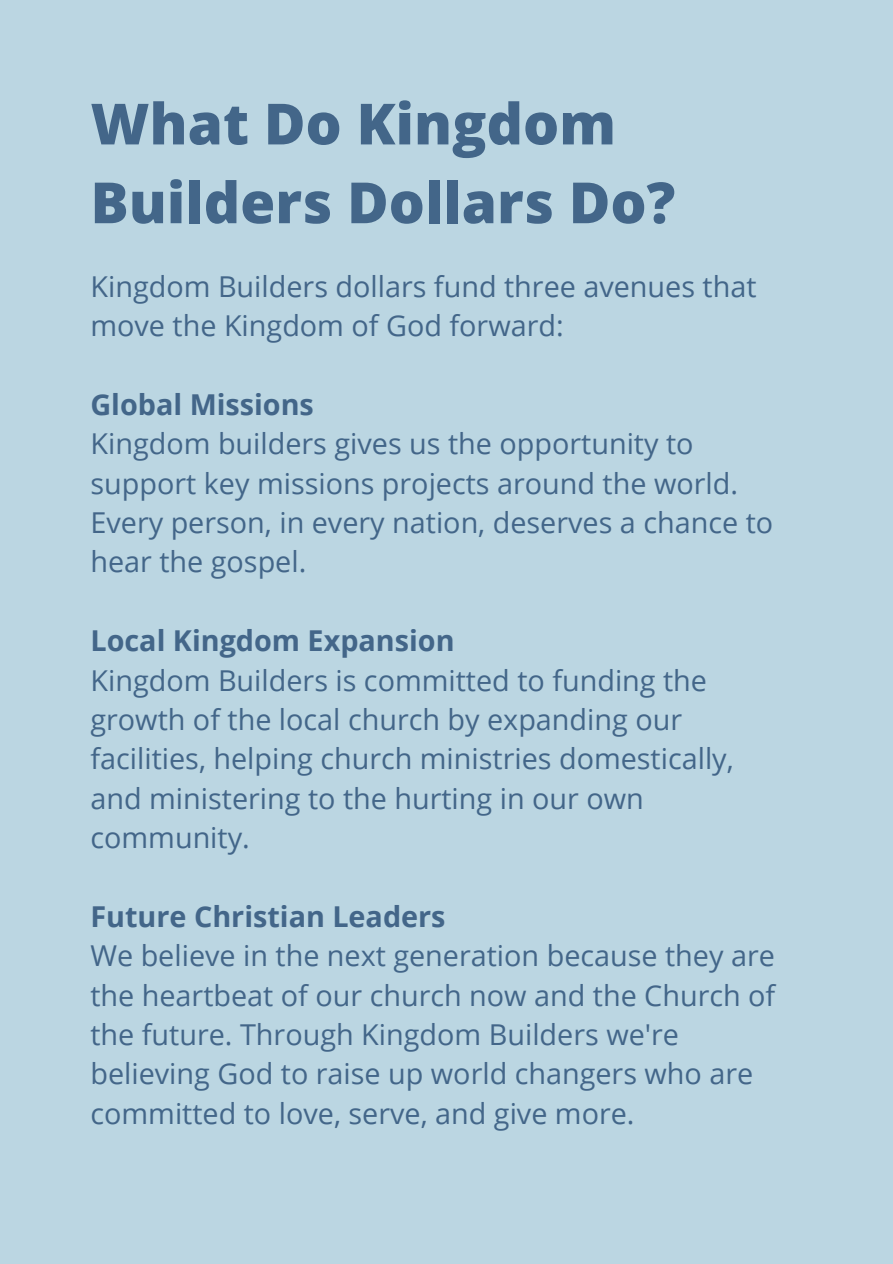
<style>
.page{position:relative;width:893px;height:1264px;background:#fff}
.page>*{position:absolute;margin:0;border:0;box-sizing:border-box;transform-origin:0 0}
.t1{font:800 56.85px/78.8px "Open Sans";color:#436689}
.t2{font:28.8px/39.3px "Open Sans";color:#436689}
.t3{font:700 28.8px "Open Sans";color:#436689}
</style>
<div class="page">
<div style="left:0;top:0;width:892px;height:1263px;background:#bbd6e2"></div>
<h1 class="t1" style="left:90px;top:83px;width:586px">What Do Kingdom<br>Builders Dollars Do?</h1>
<p class="t2" style="left:90px;top:266px;width:667px">Kingdom Builders dollars fund three avenues that move the Kingdom of God forward:</p>
<p class="t3" style="left:90px;top:384px;width:225px">Global Missions</p>
<p class="t2" style="left:90px;top:423px;width:684px">Kingdom builders gives us the opportunity to support key missions projects around the world.<br>Every person, in every nation, deserves a chance to hear the gospel.</p>
<p class="t3" style="left:90px;top:620px;width:365px">Local Kingdom Expansion</p>
<p class="t2" style="left:90px;top:659px;width:644px">Kingdom Builders is committed to funding the growth of the local church by expanding our facilities, helping church ministries domestically, and ministering to the hurting in our own community.</p>
<p class="t3" style="left:90px;top:896px;width:356px">Future Christian Leaders</p>
<p class="t2" style="left:90px;top:935px;width:686px">We believe in the next generation because they are the heartbeat of our church now and the Church of the future. Through Kingdom Builders we're believing God to raise up world changers who are committed to love, serve, and give more.</p>
</div>
